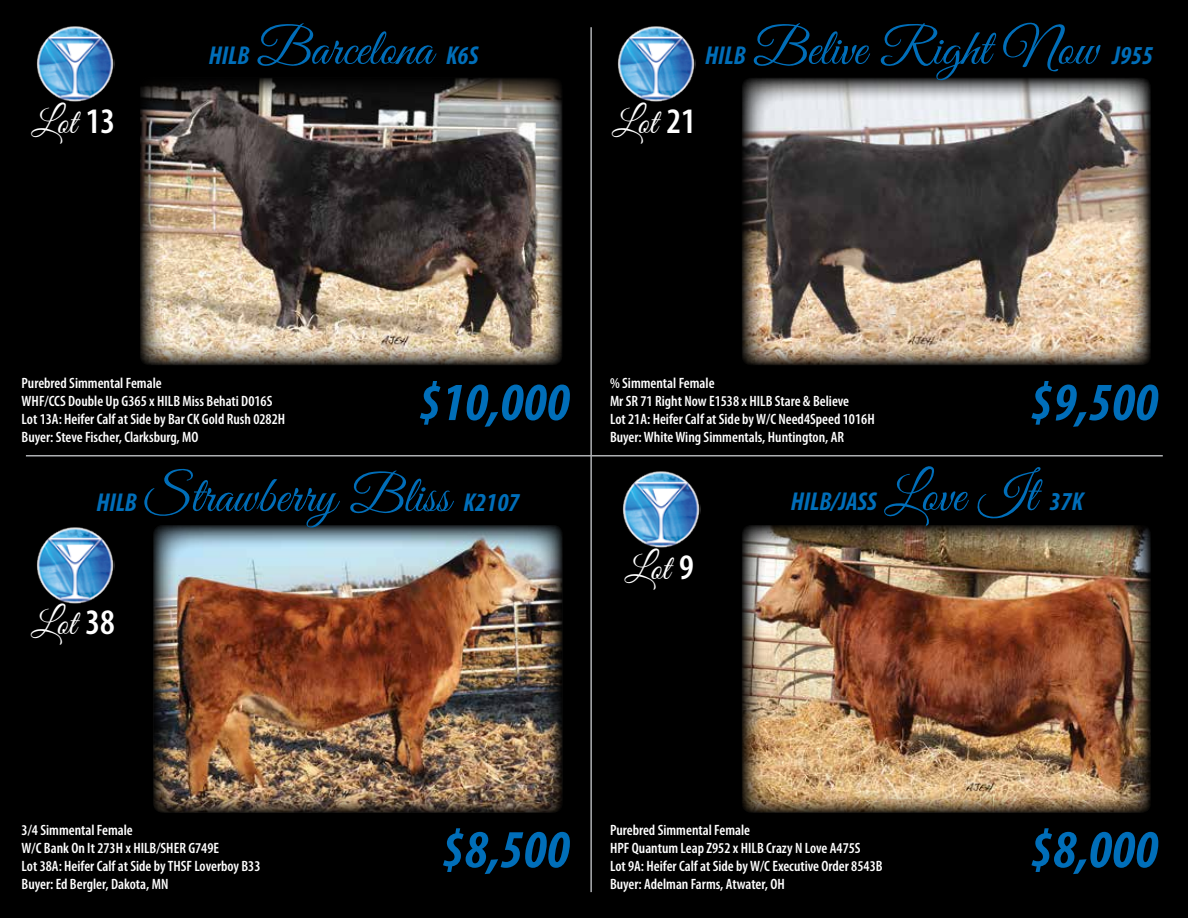
<style>
.page{position:relative;width:1188px;height:918px;background:#000}
.page>*{position:absolute;margin:0;border:0;box-sizing:border-box;transform-origin:0 0}
.t1{font:italic 700 condensed 54px "Myriad Pro";color:#006eb9}
.t2{font:51.9px "Great Vibes";color:#006eb9}
.t3{font:36px "Great Vibes";color:#fff}
.t4{font:italic 700 condensed 25.95px "Myriad Pro";color:#006eb9}
.t5{font:600 condensed 15px/18px "Myriad Pro";color:#fff}
.s1{font-family:"Myriad Pro";font-weight:600;font-stretch:condensed}
.s2{font-family:"Myriad Pro";font-weight:700;font-style:italic;font-stretch:condensed;font-size:25.95px}
.s3{font-family:"Great Vibes";font-weight:400;font-style:normal;font-stretch:normal;font-size:51.9px}
</style>
<div class="page">
<img style="left:140px;top:78px;width:422px;height:287px">
<img style="left:36px;top:26px;width:79px;height:76px">
<hr style="left:26px;top:455px;width:1137px;height:2px;background:#afb1b4">
<hr style="left:590px;top:27px;width:2px;height:865px;background:#afb1b4">
<img style="left:742px;top:78px;width:409px;height:287px">
<img style="left:617px;top:26px;width:78px;height:76px">
<img style="left:153px;top:525px;width:409px;height:288px">
<img style="left:36px;top:527px;width:78px;height:77px">
<img style="left:742px;top:525px;width:409px;height:288px">
<img style="left:622px;top:471px;width:79px;height:77px">
<h3 class="t3" style="left:32px;top:102px;width:85px">Lot <span class="s1">13</span></h3>
<h2 class="t2" style="left:209px;top:20px;width:271px"><span class="s2">HILB</span> Barcelona <span class="s2">K6S</span></h2>
<h3 class="t3" style="left:612px;top:102px;width:85px">Lot <span class="s1">21</span></h3>
<h2 class="t2" style="left:705px;top:20px;width:450px"><span class="s2">HILB</span> Belive Right Now <span class="s2">J955</span></h2>
<p class="t5" style="left:22px;top:374px;width:265px">Purebred Simmental Female<br>WHF/CCS Double Up G365 x HILB Miss Behati D016S Lot 13A: Heifer Calf at Side by Bar CK Gold Rush 0282H Buyer: Steve Fischer, Clarksburg, MO</p>
<h1 class="t1" style="left:419px;top:368px;width:153px">$10,000</h1>
<h2 class="t2" style="left:96px;top:467px;width:425px"><span class="s2">HILB</span> Strawberry Bliss <span class="s2">K2107</span></h2>
<h3 class="t3" style="left:31px;top:604px;width:85px">Lot <span class="s1">38</span></h3>
<p class="t5" style="left:610px;top:374px;width:266px">% Simmental Female<br>Mr SR 71 Right Now E1538 x HILB Stare &amp; Believe<br>Lot 21A: Heifer Calf at Side by W/C Need4Speed 1016H Buyer: White Wing Simmentals, Huntington, AR</p>
<h1 class="t1" style="left:1030px;top:368px;width:129px">$9,500</h1>
<h3 class="t3" style="left:625px;top:548px;width:70px">Lot <span class="s1">9</span></h3>
<h3 class="t4" style="left:791px;top:485px;width:294px">HILB/JASS <span class="s3">Love It</span> 37K</h3>
<p class="t5" style="left:22px;top:821px;width:240px">3/4 Simmental Female<br>W/C Bank On It 273H x HILB/SHER G749E<br>Lot 38A: Heifer Calf at Side by THSF Loverboy B33<br>Buyer: Ed Bergler, Dakota, MN</p>
<h1 class="t1" style="left:442px;top:816px;width:129px">$8,500</h1>
<p class="t5" style="left:610px;top:821px;width:274px">Purebred Simmental Female<br>HPF Quantum Leap Z952 x HILB Crazy N Love A475S<br>Lot 9A: Heifer Calf at Side by W/C Executive Order 8543B Buyer: Adelman Farms, Atwater, OH</p>
<h1 class="t1" style="left:1030px;top:816px;width:129px">$8,000</h1>
</div>
